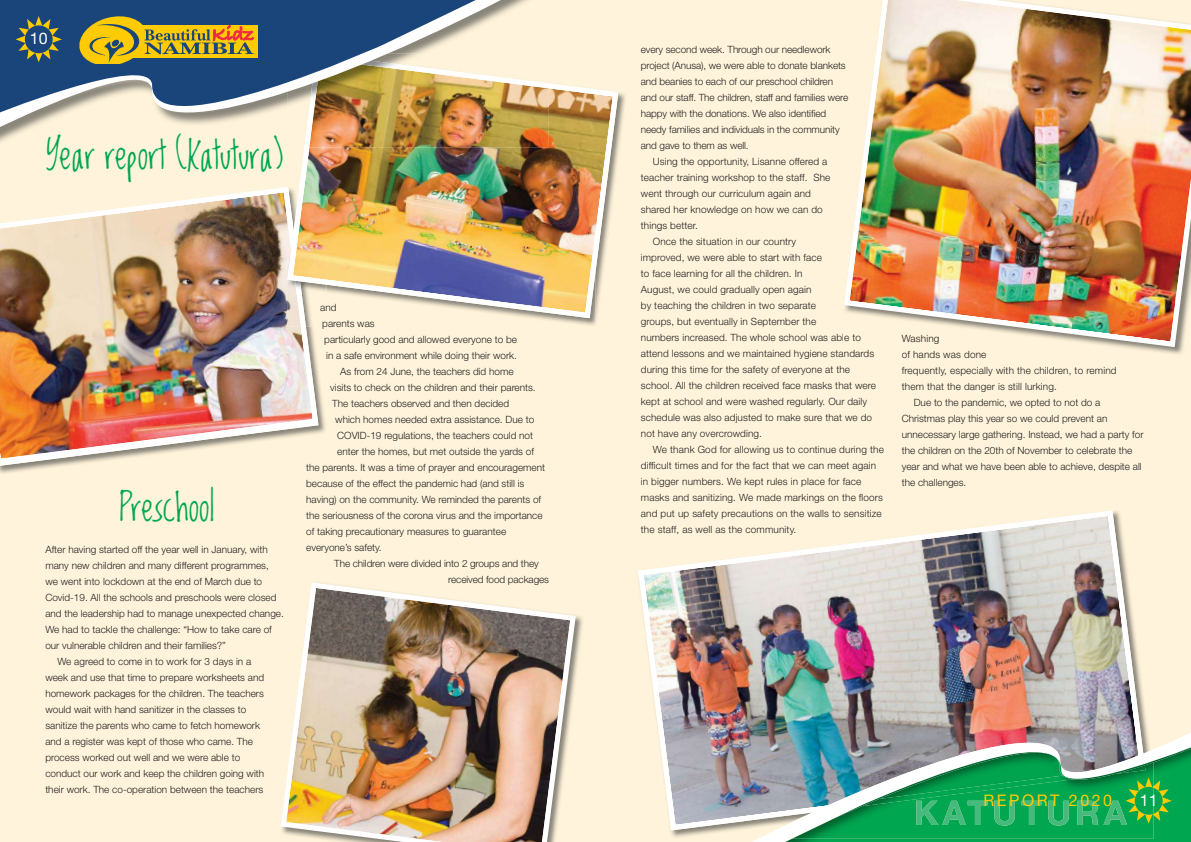
<style>
.page{position:relative;width:1191px;height:842px;background:#fff}
.page>*{position:absolute;margin:0;border:0;box-sizing:border-box;transform-origin:0 0}
.t1{font:35px "Lovedbythe King";color:#00a650}
.t2{font:16px "Helvetica Neue LT Std";letter-spacing:.16em;color:#ffcb04}
.t3{font:16px "Helvetica Neue LT Std";color:#fff}
.t4{font:300 10px "Helvetica Neue LT Std";color:#231f20}
.t5{font:300 10px/16px "Helvetica Neue LT Std";letter-spacing:.015em;color:#211b16}
.s1{color:#211b16}
</style>
<div class="page">
<div style="left:595px;top:0;width:596px;height:842px;background:#fff4db"></div>
<img style="left:638px;top:510px;width:507px;height:320px">
<div style="left:0;top:0;width:595px;height:842px;background:#fff4db"></div>
<img style="left:0;top:371px;width:325px;height:102px">
<img style="left:0;top:187px;width:318px;height:279px">
<img style="left:535px;top:92px;width:90px;height:233px">
<img style="left:306px;top:318px;width:12px;height:8px">
<img style="left:287px;top:318px;width:19px;height:8px">
<img style="left:287px;top:83px;width:331px;height:235px">
<img style="left:281px;top:582px;width:297px;height:260px">
<img style="left:707px;top:714px;width:484px;height:128px">
<img style="left:767px;top:839px;width:17px;height:3px">
<img style="left:784px;top:748px;width:407px;height:94px">
<img style="left:792px;top:762px;width:361px;height:77px">
<img style="left:831px;top:746px;width:360px;height:74px">
<svg style="left:1125px;top:777px;width:46px;height:47px"></svg>
<img style="left:505px;top:82px;width:44px;height:65px">
<svg style="left:505px;top:0;width:32px;height:143px"></svg>
<img style="left:0;top:0;width:505px;height:149px">
<svg style="left:16px;top:16px;width:46px;height:46px"></svg>
<div style="left:131px;top:25px;width:127px;height:33px;background:#ffcb04"></div>
<svg style="left:77px;top:13px;width:177px;height:50px"></svg>
<img style="left:916px;top:801px;width:211px;height:24px">
<img style="left:844px;top:0;width:347px;height:350px">
<h2 class="t3" style="left:30px;top:33px;width:19px">10</h2>
<h1 class="t1" style="left:45px;top:136px;width:240px">Year report (Katutura)</h1>
<h1 class="t1" style="left:119px;top:488px;width:97px">Preschool</h1>
<p class="t4" style="left:45px;top:546px;width:224px">After having started off the year well in January, with</p>
<p class="t4" style="left:45px;top:562px;width:225px">many new children and many different programmes,</p>
<p class="t4" style="left:45px;top:578px;width:218px">we went into lockdown at the end of March due to</p>
<p class="t4" style="left:45px;top:594px;width:233px">Covid-19. All the schools and preschools were closed</p>
<p class="t4" style="left:45px;top:610px;width:240px">and the leadership had to manage unexpected change.</p>
<p class="t4" style="left:45px;top:626px;width:228px">We had to tackle the challenge: “How to take care of</p>
<p class="t4" style="left:45px;top:642px;width:182px">our vulnerable children and their families?”</p>
<p class="t4" style="left:57px;top:658px;width:195px">We agreed to come in to work for 3 days in a</p>
<p class="t4" style="left:45px;top:674px;width:220px">week and use that time to prepare worksheets and</p>
<p class="t4" style="left:45px;top:690px;width:220px">homework packages for the children. The teachers</p>
<p class="t4" style="left:45px;top:706px;width:202px">would wait with hand sanitizer in the classes to</p>
<p class="t4" style="left:45px;top:722px;width:216px">sanitize the parents who came to fetch homework</p>
<p class="t4" style="left:45px;top:738px;width:209px">and a register was kept of those who came. The</p>
<p class="t4" style="left:45px;top:754px;width:196px">process worked out well and we were able to</p>
<p class="t4" style="left:45px;top:770px;width:220px">conduct our work and keep the children going with</p>
<p class="t4" style="left:45px;top:786px;width:219px">their work. The co-operation between the teachers</p>
<p class="t4" style="left:320px;top:303px;width:18px">and</p>
<p class="t4" style="left:322px;top:319px;width:54px">parents was</p>
<p class="t4" style="left:324px;top:335px;width:194px">particularly good and allowed everyone to be</p>
<p class="t4" style="left:326px;top:351px;width:192px">in a safe environment while doing their work.</p>
<p class="t4" style="left:340px;top:367px;width:175px">As from 24 June, the teachers did home</p>
<p class="t4" style="left:330px;top:383px;width:207px">visits to check on the children and their parents.</p>
<p class="t4" style="left:332px;top:399px;width:178px">The teachers observed and then decided</p>
<p class="t4" style="left:335px;top:415px;width:200px">which homes needed extra assistance. Due to</p>
<p class="t4" style="left:337px;top:431px;width:197px">COVID-19 regulations, the teachers could not</p>
<p class="t4" style="left:337px;top:447px;width:198px">enter the homes, but met outside the yards of</p>
<p class="t4" style="left:306px;top:463px;width:240px">the parents. It was a time of prayer and encouragement</p>
<p class="t4" style="left:306px;top:479px;width:220px">because of the effect the pandemic had (and still is</p>
<p class="t4" style="left:306px;top:495px;width:236px">having) on the community. We reminded the parents of</p>
<p class="t4" style="left:306px;top:511px;width:238px">the seriousness of the corona virus and the importance</p>
<p class="t4" style="left:306px;top:527px;width:201px">of taking precautionary measures to guarantee</p>
<p class="t4" style="left:306px;top:543px;width:77px">everyone’s safety.</p>
<p class="t4" style="left:334px;top:559px;width:206px">The children were divided into 2 groups and they</p>
<p class="t4" style="left:448px;top:575px;width:102px">received food packages</p>
<p class="t4" style="left:641px;top:45px;width:191px">every second week. Through our needlework</p>
<p class="t4" style="left:641px;top:61px;width:206px">project (Anusa), we were able to donate blanket<span class="s1">s</span></p>
<p class="t4" style="left:641px;top:77px;width:194px">and beanies to each of our preschool children</p>
<p class="t4" style="left:641px;top:93px;width:209px">and our staff. The children, staff and families wer<span class="s1">e</span></p>
<p class="t4" style="left:641px;top:109px;width:187px">happy with the donations. We also identified</p>
<p class="t4" style="left:641px;top:125px;width:200px">needy families and individuals in the community</p>
<p class="t4" style="left:641px;top:141px;width:109px">and gave to them as well.</p>
<p class="t4" style="left:653px;top:157px;width:176px">Using the opportunity, Lisanne offered a</p>
<p class="t4" style="left:641px;top:173px;width:191px">teacher training workshop to the staff. She</p>
<p class="t4" style="left:641px;top:189px;width:171px">went through our curriculum again and</p>
<p class="t4" style="left:641px;top:205px;width:183px">shared her knowledge on how we can do</p>
<p class="t4" style="left:641px;top:221px;width:59px">things better.</p>
<p class="t4" style="left:653px;top:237px;width:145px">Once the situation in our country</p>
<p class="t4" style="left:641px;top:253px;width:182px">improved, we were able to start with face</p>
<p class="t4" style="left:641px;top:269px;width:163px">to face learning for all the children. In</p>
<p class="t4" style="left:641px;top:285px;width:172px">August, we could gradually open again</p>
<p class="t4" style="left:641px;top:301px;width:177px">by teaching the children in two separate</p>
<p class="t4" style="left:641px;top:317px;width:177px">groups, but eventually in September the</p>
<p class="t4" style="left:641px;top:333px;width:222px">numbers increased. The whole school was abl<span class="s1">e to</span></p>
<p class="t4" style="left:641px;top:349px;width:235px">attend lessons and we maintained hygiene sta<span class="s1">ndards</span></p>
<p class="t4" style="left:641px;top:365px;width:211px">during this time for the safety of everyone at the</p>
<p class="t4" style="left:641px;top:381px;width:237px">school. All the children received face masks that were</p>
<p class="t4" style="left:641px;top:397px;width:228px">kept at school and were washed regularly. Our daily</p>
<p class="t4" style="left:641px;top:413px;width:233px">schedule was also adjusted to make sure that we do</p>
<p class="t4" style="left:641px;top:429px;width:123px">not have any overcrowding.</p>
<p class="t4" style="left:653px;top:445px;width:232px">We thank God for allowing us to continue during the</p>
<p class="t4" style="left:641px;top:461px;width:237px">difficult times and for the fact that we can meet again</p>
<p class="t4" style="left:641px;top:477px;width:222px">in bigger numbers. We kept rules in place for face</p>
<p class="t4" style="left:641px;top:493px;width:244px">masks and sanitizing. We made markings on the floors</p>
<p class="t4" style="left:641px;top:509px;width:242px">and put up safety precautions on the walls to sensitize</p>
<p class="t4" style="left:641px;top:525px;width:157px">the staff, as well as the community.</p>
<p class="t5" style="left:901px;top:331px;width:86px">Washing<br>of hands was done</p>
<p class="t4" style="left:901px;top:366px;width:216px">frequently, especially with the children, to remind</p>
<p class="t4" style="left:901px;top:382px;width:157px">them that the danger is still lurking.</p>
<p class="t4" style="left:913px;top:398px;width:188px">Due to the pandemic, we opted to not do a</p>
<p class="t4" style="left:901px;top:414px;width:207px">Christmas play this year so we could prevent an</p>
<p class="t4" style="left:901px;top:430px;width:243px">unnecessary large gathering. Instead, we had a party for</p>
<p class="t4" style="left:901px;top:446px;width:232px">the children on the 20th of November to celebrate the</p>
<p class="t4" style="left:901px;top:462px;width:241px">year and what we have been able to achieve, despite all</p>
<p class="t4" style="left:901px;top:478px;width:66px">the challenges.</p>
<h2 class="t2" style="left:983px;top:795px;width:130px">REPORT 2020</h2>
<h2 class="t3" style="left:1139px;top:794px;width:19px">11</h2>
</div>
